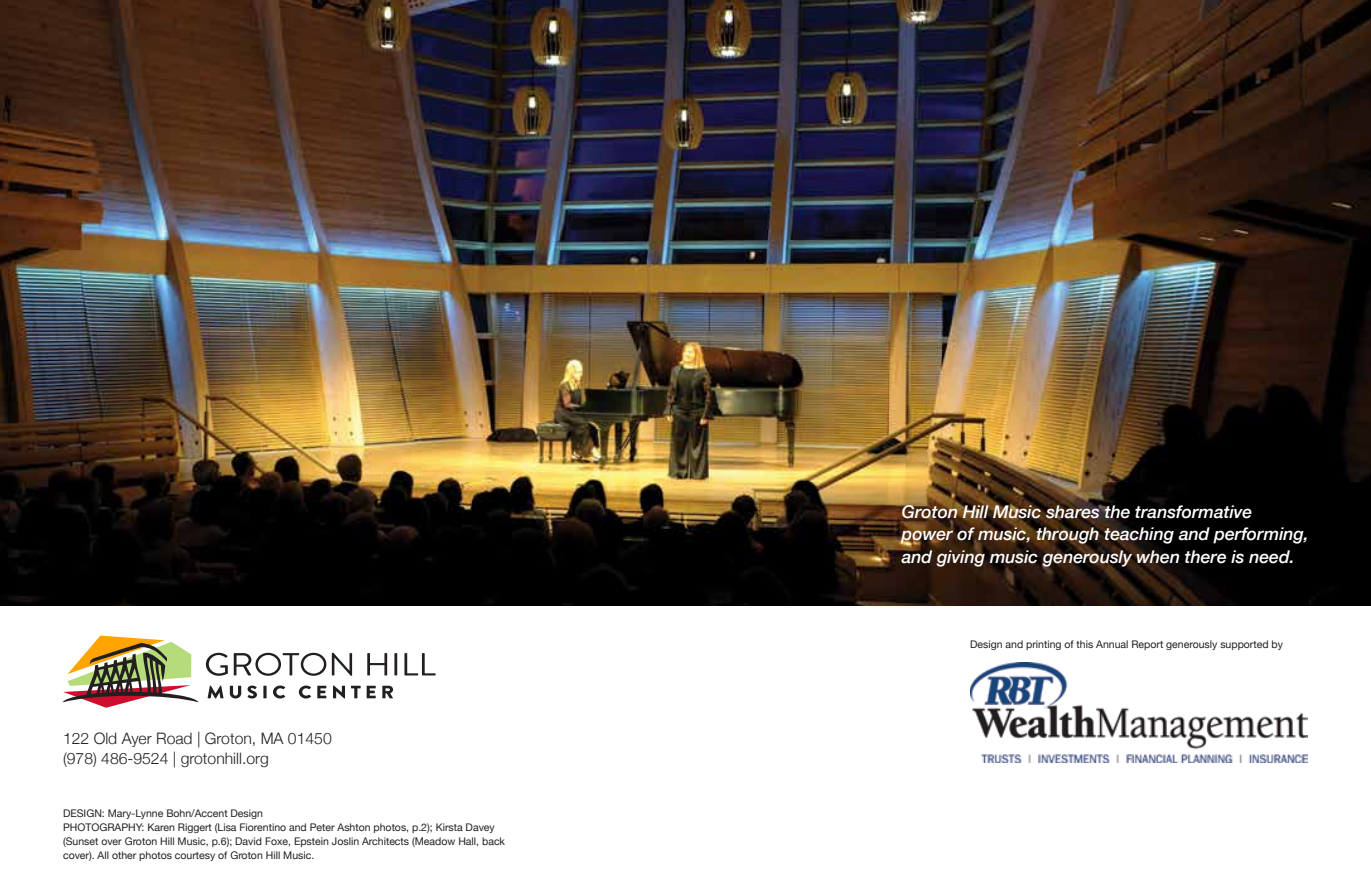
<style>
.page{position:relative;width:1371px;height:882px;background:#fff}
.page>*{position:absolute;margin:0;border:0;box-sizing:border-box;transform-origin:0 0}
.t1{font:italic 500 17.5px/22.8px "Helvetica Neue";color:#fff}
.t2{font:300 15.75px/20.1px "Helvetica Neue";color:#231f20}
.t3{font:10.5px/14px "Helvetica Neue";color:#231f20}
</style>
<div class="page">
<img style="left:0;top:0;width:1370px;height:606px">
<img style="left:970px;top:663px;width:337px;height:100px">
<svg style="left:206px;top:653px;width:22px;height:23px"></svg>
<svg style="left:234px;top:653px;width:92px;height:23px"></svg>
<svg style="left:332px;top:653px;width:20px;height:23px"></svg>
<svg style="left:367px;top:653px;width:20px;height:22px"></svg>
<hr style="left:394px;top:653px;width:3px;height:22px;background:#231f20">
<svg style="left:404px;top:653px;width:31px;height:22px"></svg>
<svg style="left:207px;top:686px;width:16px;height:12px"></svg>
<svg style="left:230px;top:686px;width:11px;height:12px"></svg>
<svg style="left:247px;top:686px;width:10px;height:12px"></svg>
<svg style="left:263px;top:686px;width:3px;height:12px"></svg>
<svg style="left:273px;top:686px;width:12px;height:12px"></svg>
<svg style="left:299px;top:686px;width:12px;height:12px"></svg>
<svg style="left:317px;top:686px;width:9px;height:12px"></svg>
<svg style="left:333px;top:686px;width:12px;height:12px"></svg>
<svg style="left:351px;top:686px;width:9px;height:12px"></svg>
<svg style="left:366px;top:686px;width:9px;height:12px"></svg>
<svg style="left:382px;top:686px;width:11px;height:12px"></svg>
<svg style="left:63px;top:636px;width:135px;height:72px"></svg>
<h2 class="t2" style="left:63px;top:727px;width:270px">122 Old Ayer Road | Groton, MA 01450 (978) 486-9524 | grotonhill.org</h2>
<p class="t3" style="left:63px;top:807px;width:443px">DESIGN: Mary-Lynne Bohn/Accent Design<br>PHOTOGRAPHY: Karen Riggert (Lisa Fiorentino and Peter Ashton photos, p.2); Kirsta Davey (Sunset over Groton Hill Music, p.6); David Foxe, Epstein Joslin Architects (Meadow Hall, back cover). All other photos courtesy of Groton Hill Music.</p>
<h1 class="t1" style="left:901px;top:499px;width:408px">Groton Hill Music shares the transformative<br>power of music, through teaching and performing, and giving music generously when there is need.</h1>
<p class="t3" style="left:970px;top:638px;width:314px">Design and printing of this Annual Report generously supported by</p>
</div>
